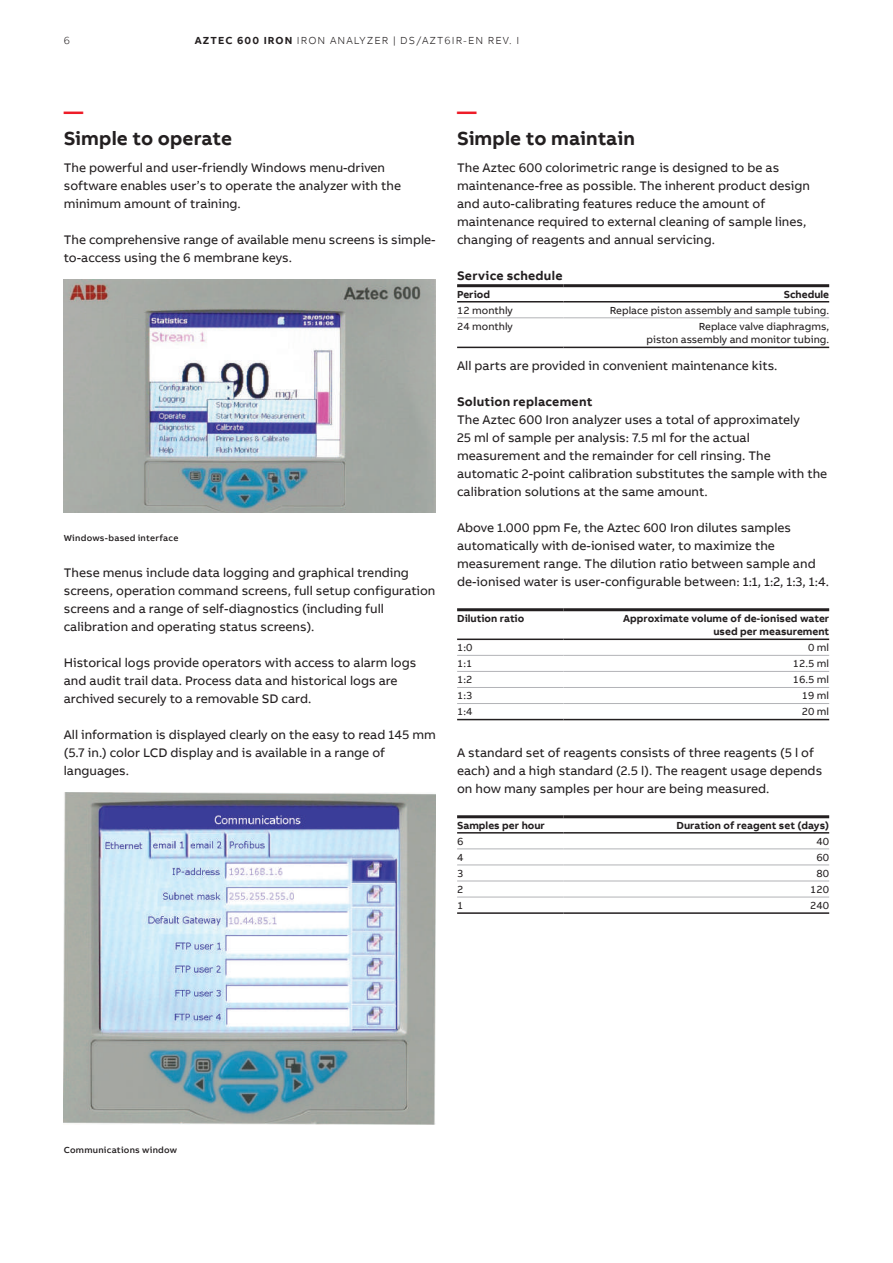
<style>
.page{position:relative;width:893px;height:1263px;background:#fff}
.page>*{position:absolute;margin:0;border:0;box-sizing:border-box;transform-origin:0 0}
.t1{font:700 19.5px "AB Bvoice";letter-spacing:.005em;color:#231f20}
.t2{font:700 19.5px "AB Bvoice";color:#ee1c28}
.t3{font:12.75px/18px "AB Bvoice";color:#231f20}
.t4{font:700 12.75px "AB Bvoice";letter-spacing:.02em;color:#231f20}
.t5{font:10.5px/13.5px "AB Bvoice";color:#231f20;text-align:right}
.t6{font:700 10.5px/13.5px "AB Bvoice";color:#231f20;text-align:right}
.t7{font:300 10.5px "AB Bvoice";letter-spacing:.1em;color:#231f20}
.t8{font:500 9px "AB Bvoice";letter-spacing:.03em;color:#231f20}
.s1{font-weight:700}
</style>
<div class="page">
<img style="left:64px;top:279px;width:372px;height:233px">
<img style="left:64px;top:792px;width:372px;height:332px">
<hr style="left:457px;top:317px;width:106px;height:1px;background:#b2b3b7">
<hr style="left:563px;top:317px;width:266px;height:1px;background:#b2b3b7">
<hr style="left:457px;top:284px;width:106px;height:3px;background:#231f20">
<hr style="left:563px;top:284px;width:266px;height:3px;background:#231f20">
<hr style="left:457px;top:301px;width:106px;height:1px;background:#231f20">
<hr style="left:563px;top:301px;width:266px;height:1px;background:#231f20">
<hr style="left:457px;top:347px;width:106px;height:1px;background:#231f20">
<hr style="left:563px;top:347px;width:266px;height:1px;background:#231f20">
<hr style="left:457px;top:655px;width:106px;height:1px;background:#b2b3b7">
<hr style="left:563px;top:655px;width:266px;height:1px;background:#b2b3b7">
<hr style="left:457px;top:671px;width:106px;height:1px;background:#b2b3b7">
<hr style="left:563px;top:671px;width:266px;height:1px;background:#b2b3b7">
<hr style="left:457px;top:687px;width:106px;height:1px;background:#b2b3b7">
<hr style="left:563px;top:687px;width:266px;height:1px;background:#b2b3b7">
<hr style="left:457px;top:703px;width:106px;height:1px;background:#b2b3b7">
<hr style="left:563px;top:703px;width:266px;height:1px;background:#b2b3b7">
<hr style="left:457px;top:608px;width:106px;height:3px;background:#231f20">
<hr style="left:563px;top:608px;width:266px;height:3px;background:#231f20">
<hr style="left:457px;top:638px;width:106px;height:2px;background:#231f20">
<hr style="left:563px;top:638px;width:266px;height:2px;background:#231f20">
<hr style="left:457px;top:719px;width:106px;height:1px;background:#231f20">
<hr style="left:563px;top:719px;width:266px;height:1px;background:#231f20">
<hr style="left:457px;top:848px;width:106px;height:1px;background:#b2b3b7">
<hr style="left:563px;top:848px;width:266px;height:1px;background:#b2b3b7">
<hr style="left:457px;top:864px;width:106px;height:1px;background:#b2b3b7">
<hr style="left:563px;top:864px;width:266px;height:1px;background:#b2b3b7">
<hr style="left:457px;top:881px;width:106px;height:1px;background:#b2b3b7">
<hr style="left:563px;top:881px;width:266px;height:1px;background:#b2b3b7">
<hr style="left:457px;top:897px;width:106px;height:1px;background:#b2b3b7">
<hr style="left:563px;top:897px;width:266px;height:1px;background:#b2b3b7">
<hr style="left:457px;top:832px;width:106px;height:1px;background:#231f20">
<hr style="left:563px;top:832px;width:266px;height:1px;background:#231f20">
<hr style="left:457px;top:912px;width:106px;height:2px;background:#231f20">
<hr style="left:563px;top:912px;width:266px;height:2px;background:#231f20">
<hr style="left:457px;top:815px;width:106px;height:3px;background:#231f20">
<hr style="left:563px;top:815px;width:266px;height:3px;background:#231f20">
<p class="t7" style="left:64px;top:34px;width:8px">6</p>
<p class="t7" style="left:195px;top:34px;width:326px"><span class="s1">AZTEC 600 IRON</span> IRON ANALYZER | DS/AZT6IR-EN REV. I</p>
<h1 class="t2" style="left:64px;top:99px;width:21px">—</h1>
<h1 class="t1" style="left:64px;top:126px;width:170px">Simple to operate</h1>
<p class="t3" style="left:64px;top:159px;width:339px">The powerful and user-friendly Windows menu-driven software enables user’s to operate the analyzer with the minimum amount of training.</p>
<p class="t3" style="left:64px;top:231px;width:373px">The comprehensive range of available menu screens is simple&shy;to-access using the 6 membrane keys.</p>
<p class="t8" style="left:64px;top:532px;width:116px">Windows-based interface</p>
<p class="t3" style="left:64px;top:564px;width:373px">These menus include data logging and graphical trending screens, operation command screens, full setup configuration screens and a range of self-diagnostics (including full calibration and operating status screens).</p>
<p class="t3" style="left:64px;top:654px;width:354px">Historical logs provide operators with access to alarm logs and audit trail data. Process data and historical logs are archived securely to a removable SD card.</p>
<p class="t3" style="left:64px;top:726px;width:374px">All information is displayed clearly on the easy to read 145 mm (5.7 in.) color LCD display and is available in a range of languages.</p>
<h1 class="t2" style="left:457px;top:99px;width:21px">—</h1>
<h1 class="t1" style="left:457px;top:126px;width:179px">Simple to maintain</h1>
<p class="t3" style="left:457px;top:159px;width:354px">The Aztec 600 colorimetric range is designed to be as maintenance-free as possible. The inherent product design and auto-calibrating features reduce the amount of maintenance required to external cleaning of sample lines, changing of reagents and annual servicing.</p>
<p class="t4" style="left:457px;top:268px;width:107px">Service schedule</p>
<p class="t6" style="left:457px;top:287px;width:34px">Period</p>
<p class="t6" style="left:784px;top:287px;width:47px">Schedule</p>
<p class="t5" style="left:457px;top:303px;width:57px">12 monthly</p>
<p class="t5" style="left:610px;top:303px;width:221px">Replace piston assembly and sample tubing.</p>
<p class="t5" style="left:457px;top:319px;width:57px">24 monthly</p>
<p class="t5" style="left:646px;top:319px;width:184px">Replace valve diaphragms,<br>piston assembly and monitor tubing.</p>
<p class="t3" style="left:457px;top:357px;width:322px">All parts are provided in convenient maintenance kits.</p>
<p class="t4" style="left:457px;top:394px;width:137px">Solution replacement</p>
<p class="t3" style="left:457px;top:411px;width:372px">The Aztec 600 Iron analyzer uses a total of approximately<br>25 ml of sample per analysis: 7.5 ml for the actual measurement and the remainder for cell rinsing. The automatic 2-point calibration substitutes the sample with the calibration solutions at the same amount.</p>
<p class="t3" style="left:457px;top:519px;width:373px">Above 1.000 ppm Fe, the Aztec 600 Iron dilutes samples automatically with de-ionised water, to maximize the measurement range. The dilution ratio between sample and de-ionised water is user-configurable between: 1:1, 1:2, 1:3, 1:4.</p>
<p class="t6" style="left:457px;top:611px;width:69px">Dilution ratio</p>
<p class="t6" style="left:623px;top:611px;width:207px">Approximate volume of de-ionised water used per measurement</p>
<p class="t5" style="left:457px;top:641px;width:17px">1:0</p>
<p class="t5" style="left:808px;top:641px;width:23px">0 ml</p>
<p class="t5" style="left:457px;top:657px;width:17px">1:1</p>
<p class="t5" style="left:793px;top:657px;width:38px">12.5 ml</p>
<p class="t5" style="left:457px;top:673px;width:17px">1:2</p>
<p class="t5" style="left:793px;top:673px;width:38px">16.5 ml</p>
<p class="t5" style="left:457px;top:689px;width:17px">1:3</p>
<p class="t5" style="left:802px;top:689px;width:29px">19 ml</p>
<p class="t5" style="left:457px;top:705px;width:17px">1:4</p>
<p class="t5" style="left:802px;top:705px;width:29px">20 ml</p>
<p class="t3" style="left:457px;top:744px;width:367px">A standard set of reagents consists of three reagents (5 l of each) and a high standard (2.5 l). The reagent usage depends on how many samples per hour are being measured.</p>
<p class="t6" style="left:457px;top:818px;width:89px">Samples per hour</p>
<p class="t6" style="left:676px;top:818px;width:154px">Duration of reagent set (days)</p>
<p class="t5" style="left:457px;top:834px;width:8px">6</p>
<p class="t5" style="left:817px;top:834px;width:14px">40</p>
<p class="t5" style="left:457px;top:850px;width:8px">4</p>
<p class="t5" style="left:817px;top:850px;width:14px">60</p>
<p class="t5" style="left:457px;top:866px;width:8px">3</p>
<p class="t5" style="left:817px;top:866px;width:14px">80</p>
<p class="t5" style="left:457px;top:882px;width:8px">2</p>
<p class="t5" style="left:810px;top:882px;width:20px">120</p>
<p class="t5" style="left:457px;top:899px;width:8px">1</p>
<p class="t5" style="left:810px;top:899px;width:20px">240</p>
<p class="t8" style="left:64px;top:1144px;width:115px">Communications window</p>
</div>
